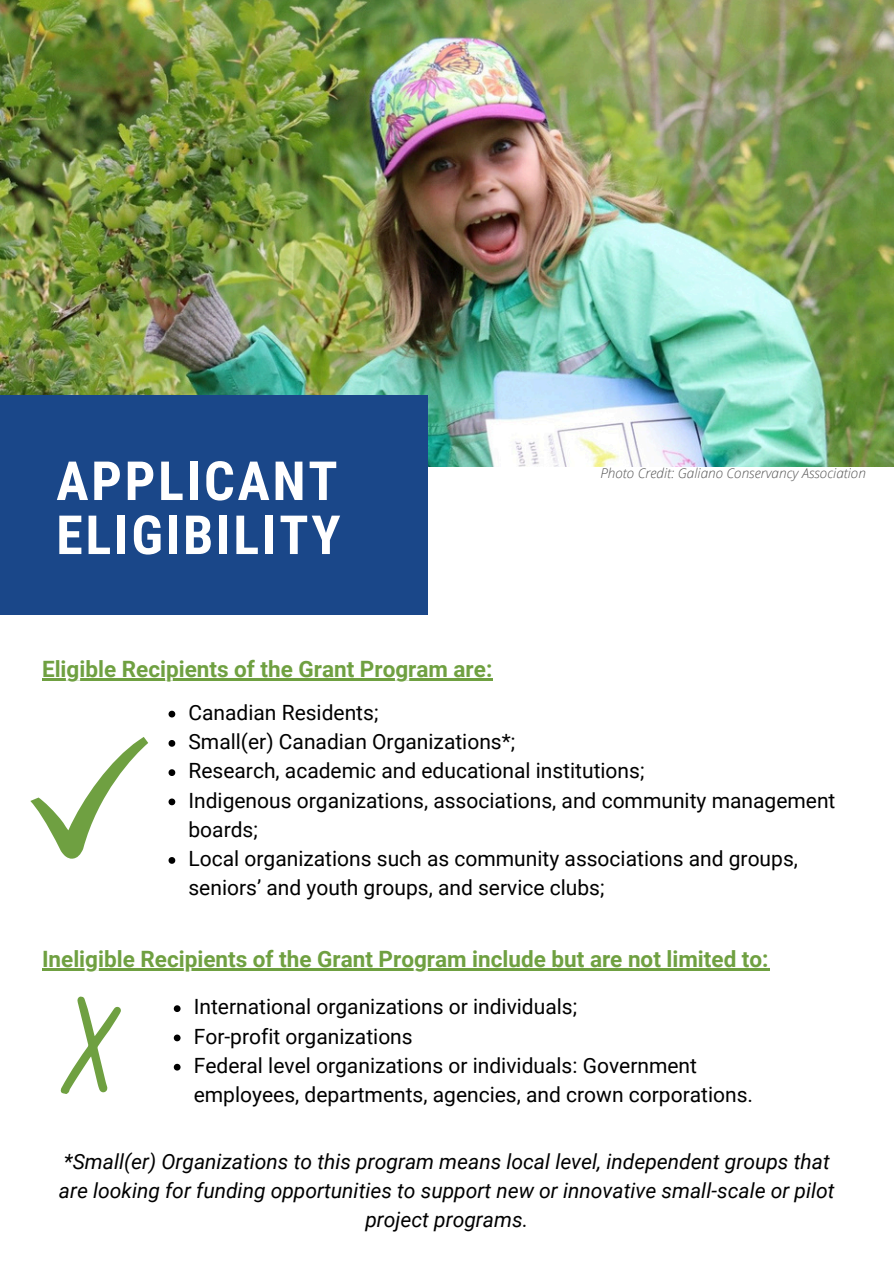
<style>
.page{position:relative;width:894px;height:1264px;background:#fff}
.page>*{position:absolute;margin:0;border:0;box-sizing:border-box;transform-origin:0 0}
.t1{font:700 54px/54px "Roboto Condensed";letter-spacing:.05em;color:#fff}
.t2{font:700 22.5px "Roboto";color:#6fa041}
.t3{font:21px/29.2px "Roboto";color:#000}
.t4{font:italic 21px/29.2px "Roboto";color:#000;text-align:center}
.t5{font:italic 300 13.5px "Open Sans";color:#545454}
</style>
<div class="page">
<img style="left:0;top:0;width:893px;height:466px">
<div style="left:0;top:396px;width:428px;height:218px;background:#1a4789"></div>
<svg style="left:30px;top:737px;width:118px;height:121px"></svg>
<svg style="left:60px;top:996px;width:61px;height:98px"></svg>
<svg style="left:168px;top:710px;width:7px;height:7px"></svg>
<svg style="left:168px;top:740px;width:7px;height:6px"></svg>
<svg style="left:168px;top:769px;width:7px;height:7px"></svg>
<svg style="left:168px;top:798px;width:7px;height:7px"></svg>
<svg style="left:168px;top:857px;width:7px;height:6px"></svg>
<hr style="left:42px;top:678px;width:450px;height:2px;background:#6fa041">
<hr style="left:42px;top:968px;width:727px;height:2px;background:#6fa041">
<svg style="left:174px;top:1005px;width:6px;height:7px"></svg>
<svg style="left:174px;top:1034px;width:6px;height:7px"></svg>
<svg style="left:174px;top:1063px;width:6px;height:7px"></svg>
<p class="t1" style="left:56px;top:454px;width:286px">APPLICANT<br>ELIGIBILITY</p>
<p class="t2" style="left:42px;top:656px;width:451px">Eligible Recipients of the Grant Program are:</p>
<p class="t5" style="left:600px;top:463px;width:267px">Photo Credit: Galiano Conservancy Association</p>
<h1 class="t3" style="left:188px;top:698px;width:191px">Canadian Residents;</h1>
<p class="t3" style="left:188px;top:727px;width:328px">Small(er) Canadian Organizations*;</p>
<h2 class="t3" style="left:188px;top:756px;width:457px">Research, academic and educational institutions;</h2>
<p class="t3" style="left:188px;top:785px;width:648px">Indigenous organizations, associations, and community management boards;</p>
<p class="t3" style="left:188px;top:844px;width:610px">Local organizations such as community associations and groups, seniors’ and youth groups, and service clubs;</p>
<p class="t2" style="left:42px;top:946px;width:728px">Ineligible Recipients of the Grant Program include but are not limited to:</p>
<p class="t3" style="left:194px;top:992px;width:385px">International organizations or individuals;</p>
<p class="t3" style="left:194px;top:1021px;width:220px">For-profit organizations</p>
<h2 class="t3" style="left:194px;top:1051px;width:560px">Federal level organizations or individuals: Government employees, departments, agencies, and crown corporations.</h2>
<p class="t4" style="left:59px;top:1146px;width:777px">*Small(er) Organizations to this program means local level, independent groups that are looking for funding opportunities to support new or innovative small-scale or pilot project programs.</p>
</div>
